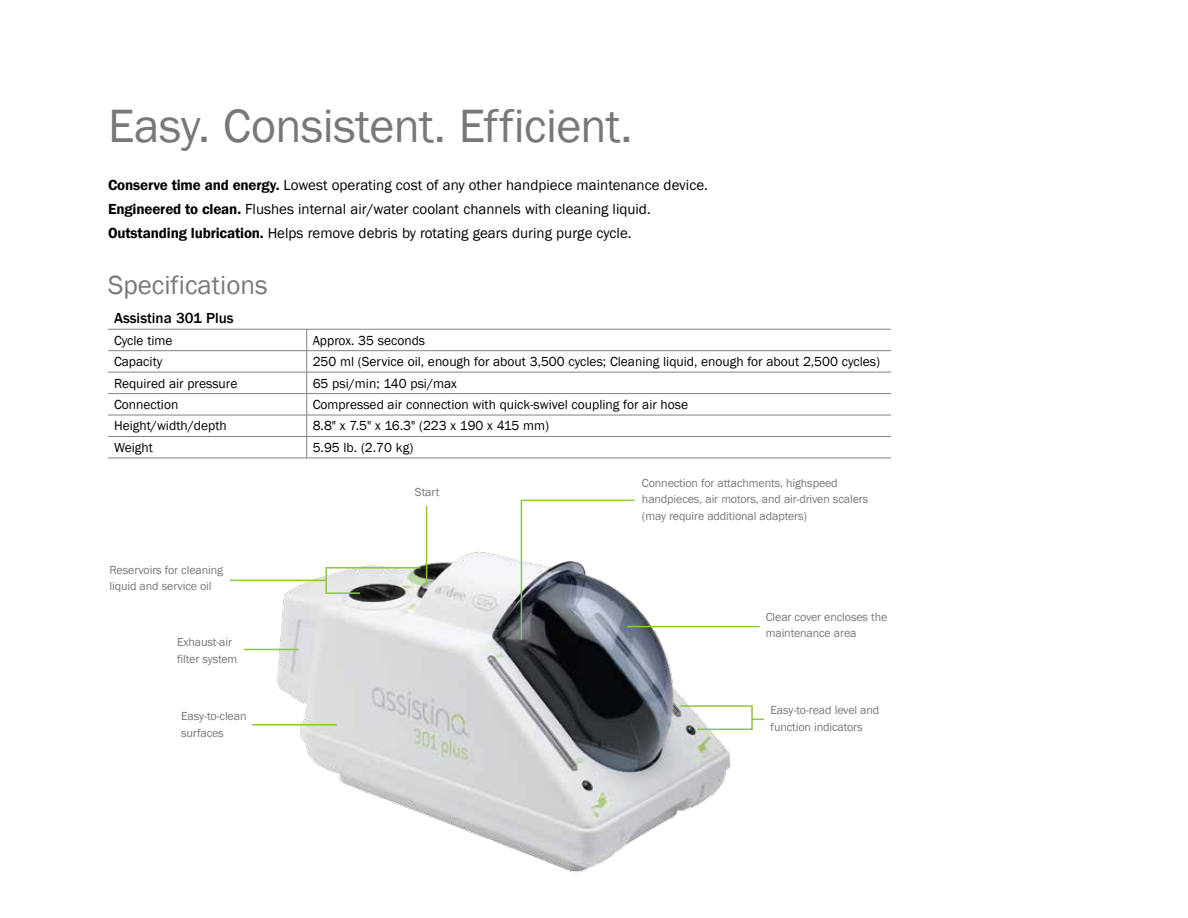
<style>
.page{position:relative;width:1188px;height:918px;background:#fff}
.page>*{position:absolute;margin:0;border:0;box-sizing:border-box;transform-origin:0 0}
.t1{font:48px "Franklin Gothic";letter-spacing:-.015em;color:#77787b}
.t2{font:27px "Franklin Gothic";color:#77787b}
.t3{font:15px/24px "Franklin Gothic";color:#000}
.t4{font:500 15px "Franklin Gothic";color:#000}
.t5{font:13.5px "Franklin Gothic";color:#000}
.t6{font:12px/16.5px "Franklin Gothic";letter-spacing:-.01em;color:#77787b}
.s1{font-weight:600}
</style>
<div class="page">
<hr style="left:108px;top:329px;width:199px;height:1px;background:#808285">
<hr style="left:307px;top:329px;width:584px;height:1px;background:#808285">
<hr style="left:108px;top:350px;width:199px;height:1px;background:#808285">
<hr style="left:307px;top:350px;width:584px;height:1px;background:#808285">
<hr style="left:108px;top:372px;width:199px;height:1px;background:#808285">
<hr style="left:307px;top:372px;width:584px;height:1px;background:#808285">
<hr style="left:108px;top:393px;width:199px;height:1px;background:#808285">
<hr style="left:307px;top:393px;width:584px;height:1px;background:#808285">
<hr style="left:108px;top:415px;width:199px;height:1px;background:#808285">
<hr style="left:307px;top:415px;width:584px;height:1px;background:#808285">
<hr style="left:108px;top:436px;width:199px;height:1px;background:#808285">
<hr style="left:307px;top:436px;width:584px;height:1px;background:#808285">
<svg style="left:306px;top:329px;width:1px;height:126px"></svg>
<hr style="left:108px;top:458px;width:199px;height:1px;background:#808285">
<hr style="left:307px;top:458px;width:584px;height:1px;background:#808285">
<img style="left:224px;top:455px;width:572px;height:418px">
<hr style="left:426px;top:506px;width:1px;height:79px;background:#8dc63f">
<hr style="left:252px;top:724px;width:85px;height:2px;background:#8dc63f">
<hr style="left:627px;top:626px;width:133px;height:1px;background:#8dc63f">
<hr style="left:521px;top:500px;width:114px;height:1px;background:#8dc63f">
<hr style="left:521px;top:500px;width:1px;height:140px;background:#8dc63f">
<hr style="left:230px;top:580px;width:96px;height:1px;background:#8dc63f">
<svg style="left:325px;top:566px;width:97px;height:29px;background:#b6bdaf"></svg>
<svg style="left:679px;top:705px;width:85px;height:26px"></svg>
<hr style="left:244px;top:649px;width:54px;height:1px;background:#8dc63f">
<h1 class="t1" style="left:108px;top:96px;width:526px">Easy. Consistent. Efficient.</h1>
<p class="t3" style="left:108px;top:173px;width:601px"><span class="s1">Conserve time and energy.</span> Lowest operating cost of any other handpiece maintenance device.<br><span class="s1">Engineered to clean.</span> Flushes internal air/water coolant channels with cleaning liquid.<br><span class="s1">Outstanding lubrication.</span> Helps remove debris by rotating gears during purge cycle.</p>
<h2 class="t2" style="left:108px;top:269px;width:161px">Specifications</h2>
<p class="t4" style="left:114px;top:309px;width:121px">Assistina 301 Plus</p>
<p class="t5" style="left:114px;top:332px;width:60px">Cycle time</p>
<p class="t5" style="left:313px;top:332px;width:114px">Approx. 35 seconds</p>
<p class="t5" style="left:114px;top:353px;width:50px">Capacity</p>
<p class="t5" style="left:313px;top:353px;width:569px">250 ml (Service oil, enough for about 3,500 cycles; Cleaning liquid, enough for about 2,500 cycles)</p>
<p class="t5" style="left:114px;top:375px;width:125px">Required air pressure</p>
<p class="t5" style="left:313px;top:375px;width:146px">65 psi/min; 140 psi/max</p>
<p class="t5" style="left:114px;top:396px;width:66px">Connection</p>
<p class="t5" style="left:313px;top:396px;width:377px">Compressed air connection with quick-swivel coupling for air hose</p>
<p class="t5" style="left:114px;top:418px;width:114px">Height/width/depth</p>
<p class="t5" style="left:313px;top:418px;width:238px">8.8" x 7.5" x 16.3" (223 x 190 x 415 mm)</p>
<p class="t5" style="left:114px;top:439px;width:40px">Weight</p>
<p class="t5" style="left:313px;top:439px;width:102px">5.95 lb. (2.70 kg)</p>
<p class="t6" style="left:415px;top:484px;width:26px">Start</p>
<p class="t6" style="left:642px;top:475px;width:228px">Connection for attachments, highspeed handpieces, air motors, and air-driven scalers (may require additional adapters)</p>
<p class="t6" style="left:110px;top:562px;width:115px">Reservoirs for cleaning liquid and service oil</p>
<p class="t6" style="left:177px;top:634px;width:62px">Exhaust-air filter system</p>
<p class="t6" style="left:181px;top:708px;width:67px">Easy-to-clean surfaces</p>
<p class="t6" style="left:766px;top:609px;width:123px">Clear cover encloses the maintenance area</p>
<p class="t6" style="left:771px;top:702px;width:110px">Easy-to-read level and function indicators</p>
</div>
